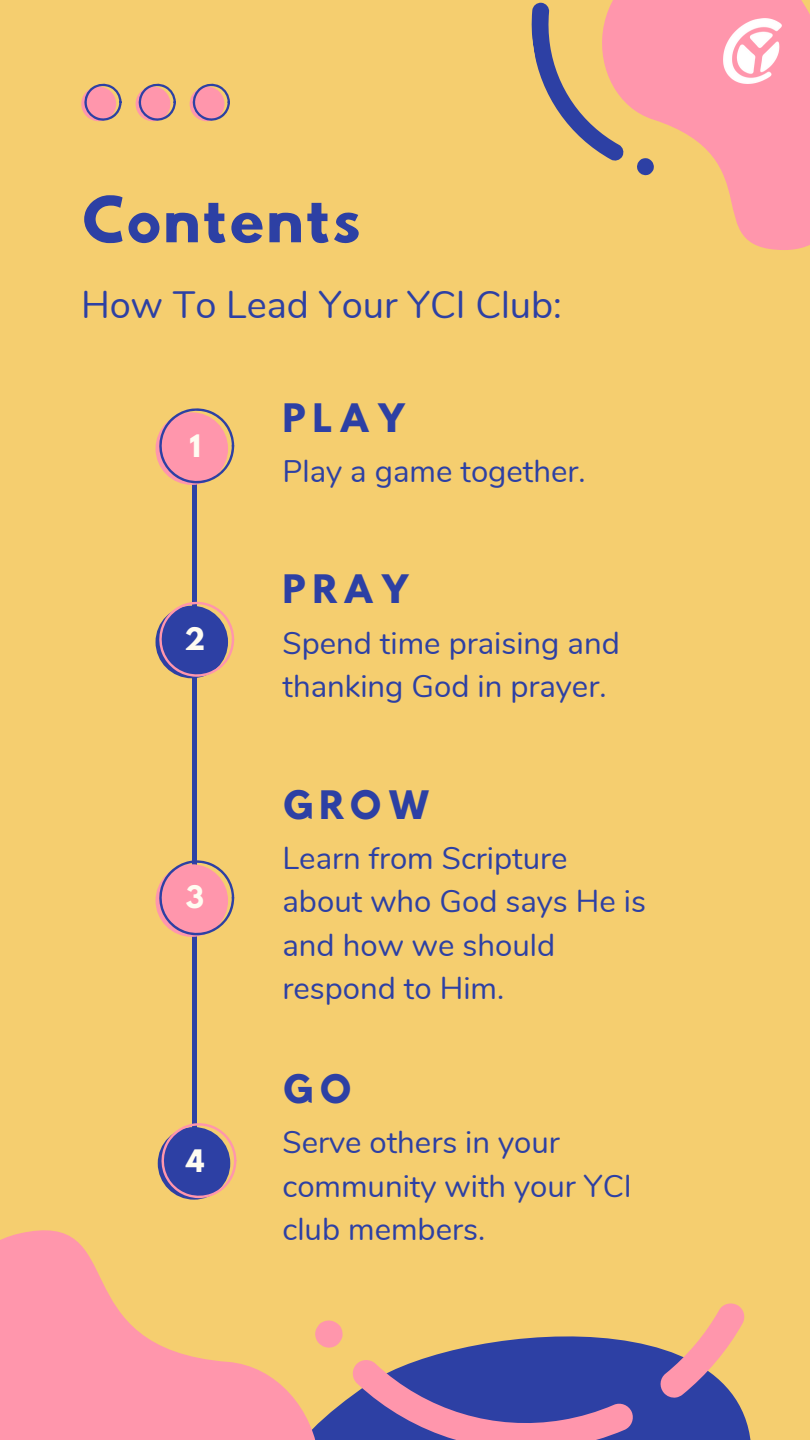
<style>
.page{position:relative;width:810px;height:1440px;background:#f5ce6f}
.page>*{position:absolute;margin:0;border:0;box-sizing:border-box;transform-origin:0 0}
.t1{font:56px "Hussar Bd";letter-spacing:-.01em;color:#2d40a4}
.t2{font:38px "Nunito";color:#2d40a4}
.t3{font:34.8px "Hussar Bd";letter-spacing:.15em;color:#2d40a4}
.t4{font:31.1px/43.4px "Nunito";color:#2d40a4}
.t5{font:27.5px "Hussar Bd";color:#fffcf1}
</style>
<div class="page">
<svg style="left:0;top:1154px;width:313px;height:286px"></svg>
<svg style="left:313px;top:1303px;width:438px;height:137px"></svg>
<hr style="left:193px;top:478px;width:4px;height:649px;background:#2d40a4">
<svg style="left:156px;top:408px;width:78px;height:76px"></svg>
<svg style="left:156px;top:602px;width:78px;height:75px"></svg>
<svg style="left:159px;top:1123px;width:77px;height:76px"></svg>
<svg style="left:156px;top:860px;width:78px;height:76px"></svg>
<svg style="left:655px;top:0;width:155px;height:250px;fill:#ff96ac"></svg>
<svg style="left:531px;top:0;width:124px;height:176px"></svg>
<svg style="left:81px;top:87px;width:35px;height:34px"></svg>
<div style="left:136px;top:87px;width:34px;height:34px;background:#ff96ac;border-radius:50%"></div>
<div style="left:190px;top:87px;width:35px;height:34px;background:#ff96ac;border-radius:50%"></div>
<svg style="left:84px;top:84px;width:38px;height:37px"></svg>
<svg style="left:138px;top:84px;width:38px;height:37px"></svg>
<svg style="left:192px;top:84px;width:38px;height:37px"></svg>
<img style="left:723px;top:18px;width:58px;height:66px">
<h1 class="t1" style="left:81px;top:192px;width:282px">Contents</h1>
<p class="t2" style="left:81px;top:279px;width:483px">How To Lead Your YCI Club:</p>
<p class="t5" style="left:188px;top:432px;width:14px">1</p>
<p class="t5" style="left:184px;top:625px;width:22px">2</p>
<p class="t5" style="left:185px;top:883px;width:21px">3</p>
<p class="t5" style="left:184px;top:1147px;width:23px">4</p>
<p class="t3" style="left:282px;top:400px;width:126px">PLAY</p>
<p class="t4" style="left:282px;top:450px;width:305px">Play a game together.</p>
<p class="t3" style="left:282px;top:572px;width:130px">PRAY</p>
<p class="t4" style="left:282px;top:622px;width:339px">Spend time praising and thanking God in prayer.</p>
<p class="t3" style="left:282px;top:787px;width:149px">GROW</p>
<p class="t4" style="left:282px;top:837px;width:365px">Learn from Scripture about who God says He is and how we should respond to Him.</p>
<p class="t3" style="left:282px;top:1072px;width:71px">GO</p>
<p class="t4" style="left:282px;top:1122px;width:351px">Serve others in your community with your YCI club members.</p>
</div>
